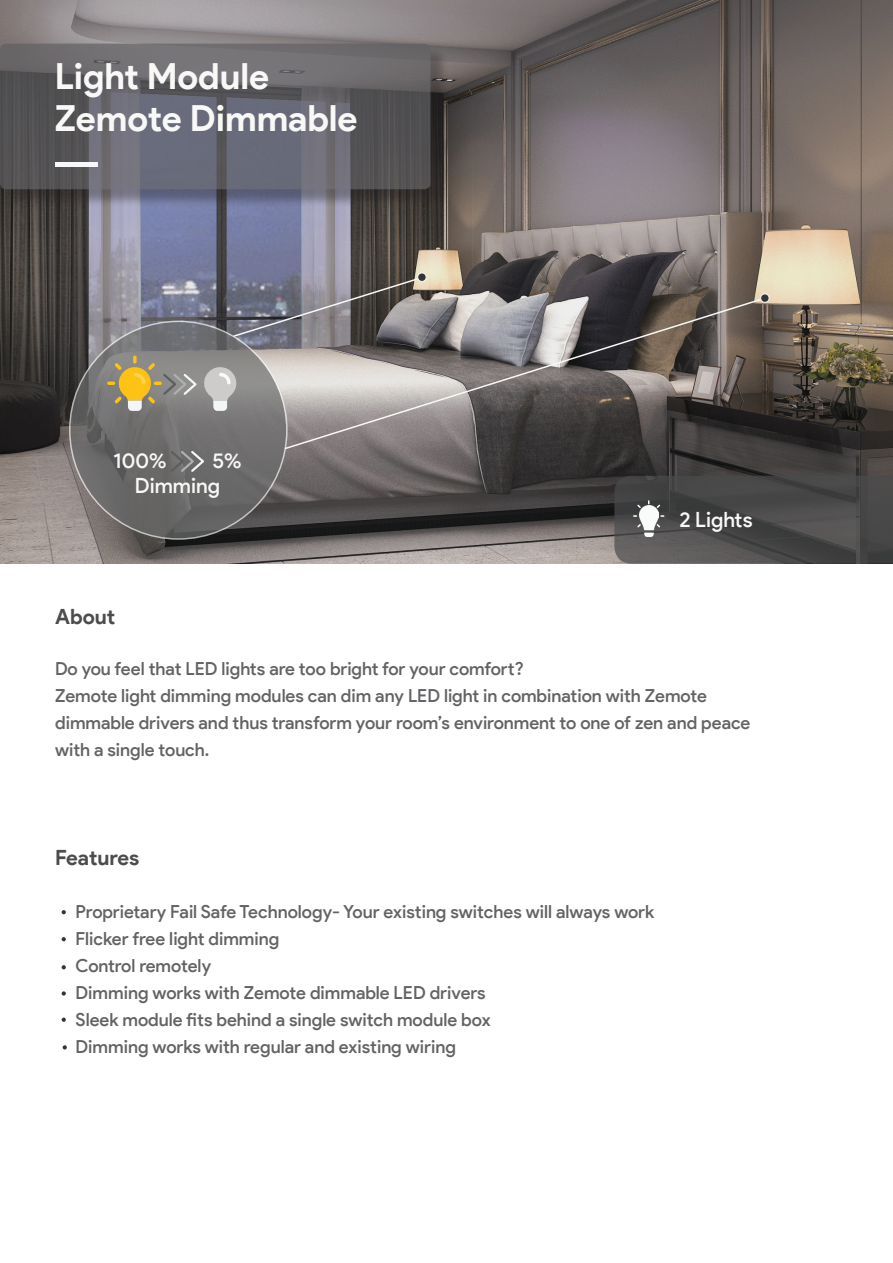
<style>
.page{position:relative;width:893px;height:1263px;background:#fff}
.page>*{position:absolute;margin:0;border:0;box-sizing:border-box;transform-origin:0 0}
.t1{font:700 36px/42px "Product Sans";color:#f8f8f7}
.t2{font:500 21px/25.2px "Product Sans";color:#f8f8f7}
.t3{font:700 21px "Product Sans";color:#4b4c4d}
.t4{font:500 18px/27px "Product Sans";color:#636366}
</style>
<div class="page">
<img style="left:0;top:0;width:893px;height:564px">
<div style="left:2px;top:46px;width:447px;height:162px;background:#231f20;opacity:.55"></div>
<svg style="left:0;top:44px;width:430px;height:145px"></svg>
<svg style="left:62px;top:910px;width:4px;height:4px"></svg>
<svg style="left:62px;top:937px;width:4px;height:4px"></svg>
<svg style="left:62px;top:1017px;width:4px;height:5px"></svg>
<svg style="left:63px;top:1045px;width:4px;height:4px"></svg>
<svg style="left:62px;top:991px;width:4px;height:4px"></svg>
<svg style="left:62px;top:965px;width:4px;height:4px"></svg>
<hr style="left:55px;top:162px;width:43px;height:4px;background:#f7f8f9">
<svg style="left:614px;top:476px;width:279px;height:88px"></svg>
<svg style="left:283px;top:297px;width:483px;height:154px"></svg>
<svg style="left:232px;top:271px;width:196px;height:67px"></svg>
<svg style="left:760px;top:292px;width:11px;height:12px"></svg>
<svg style="left:69px;top:321px;width:219px;height:219px;fill:#6d6d6d"></svg>
<svg style="left:203px;top:366px;width:33px;height:45px"></svg>
<svg style="left:107px;top:356px;width:90px;height:55px"></svg>
<svg style="left:171px;top:451px;width:33px;height:21px"></svg>
<h1 class="t1" style="left:55px;top:56px;width:304px">Light Module<br>Zemote Dimmable</h1>
<p class="t2" style="left:113px;top:448px;width:55px">100%</p>
<p class="t2" style="left:135px;top:448px;width:108px;text-indent:78px">5%<br>Dimming</p>
<p class="t3" style="left:55px;top:604px;width:62px">About</p>
<p class="t2" style="left:679px;top:507px;width:75px">2 Lights</p>
<p class="t4" style="left:55px;top:656px;width:697px">Do you feel that LED lights are too bright for your comfort?<br>Zemote light dimming modules can dim any LED light in combination with Zemote dimmable drivers and thus transform your room’s environment to one of zen and peace with a single touch.</p>
<p class="t3" style="left:55px;top:844px;width:86px">Features</p>
<p class="t4" style="left:76px;top:898px;width:580px">Proprietary Fail Safe Technology- Your existing switches will always work Flicker free light dimming<br>Control remotely<br>Dimming works with Zemote dimmable LED drivers<br>Sleek module fits behind a single switch module box<br>Dimming works with regular and existing wiring</p>
</div>
